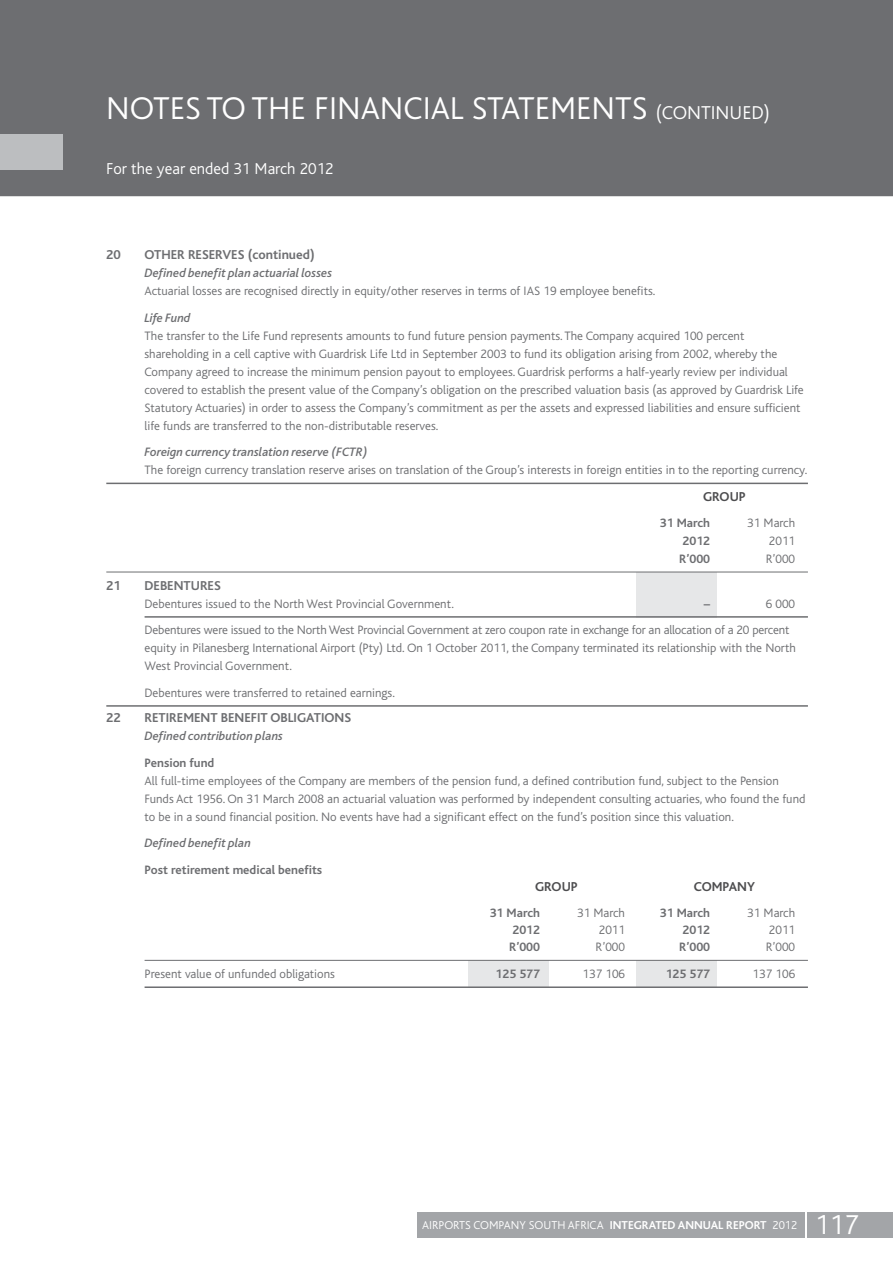
<style>
.page{position:relative;width:893px;height:1263px;background:#fff}
.page>*{position:absolute;margin:0;border:0;box-sizing:border-box;transform-origin:0 0}
.t1{font:300 33px "Bliss";color:#fff}
.t2{font:300 28.5px "Bliss";color:#fff}
.t3{font:300 19.5px "Bliss";color:#fff}
.t4{font:300 16.5px "Bliss";color:#fff}
.t5{font:700 13.5px "Bliss";color:#6d6e71}
.t6{font:700 13.5px "Bliss";color:#4d4d4f}
.t7{font:300 12.75px/18px "Bliss";color:#6d6e71}
.t8{font:italic 500 12.75px/26.5px "Bliss";color:#6d6e71}
.t9{font:700 12.75px "Bliss";color:#6d6e71}
.t10{font:300 12px "Bliss";color:#fff}
.s1{font-weight:500;font-style:italic}
.s2{font-weight:700;font-style:normal}
.s3{font-weight:700}
</style>
<div class="page">
<div style="left:0;top:0;width:893px;height:197px;background:#6d6e71"></div>
<div style="left:0;top:134px;width:62px;height:35px;background:#bcbec0"></div>
<div style="left:417px;top:1212px;width:388px;height:25px;background:#a3a5a8"></div>
<div style="left:807px;top:1212px;width:86px;height:25px;background:#a3a5a8"></div>
<div style="left:636px;top:960px;width:81px;height:26px;background:#e6e7e8"></div>
<div style="left:636px;top:572px;width:81px;height:45px;background:#e6e7e8"></div>
<div style="left:468px;top:960px;width:81px;height:26px;background:#e6e7e8"></div>
<hr style="left:106px;top:483px;width:702px;height:1px;background:#6d6e71">
<hr style="left:106px;top:572px;width:702px;height:1px;background:#6d6e71">
<hr style="left:145px;top:616px;width:663px;height:2px;background:#6d6e71">
<hr style="left:106px;top:705px;width:702px;height:2px;background:#6d6e71">
<hr style="left:145px;top:960px;width:663px;height:1px;background:#6d6e71">
<hr style="left:145px;top:986px;width:663px;height:2px;background:#6d6e71">
<p class="t1" style="left:106px;top:91px;width:20px">NOTES</p>
<p class="t1" style="left:206px;top:91px;width:64px">TO THE</p>
<p class="t1" style="left:314px;top:91px;width:224px">FINANCIAL STATEMENTS</p>
<p class="t3" style="left:656px;top:102px;width:116px">(continued)</p>
<p class="t4" style="left:106px;top:160px;width:229px">For the year ended 31 March 2012</p>
<p class="t5" style="left:106px;top:248px;width:30px">20 OT</p>
<p class="t5" style="left:161px;top:248px;width:155px">HER RESERVES (continued)</p>
<p class="t7" style="left:145px;top:264px;width:512px"><span class="s1">Defined benefit plan actuarial losses<br></span>Actuarial losses are recognised directly in equity/other reserves in terms of IAS 19 employee benefits.</p>
<p class="t8" style="left:145px;top:304px;width:48px">Life Fund</p>
<p class="t7" style="left:106px;top:327px;width:16px">T</p>
<p class="t7" style="left:145px;top:327px;width:661px;text-indent:6px">he transfer to the Life Fund represents amounts to fund future pension payments. The Company acquired 100 percent shareholding in a cell captive with Guardrisk Life Ltd in September 2003 to fund its obligation arising from 2002, whereby the Company agreed to increase the minimum pension payout to employees. Guardrisk performs a half-yearly review per individual covered to establish the present value of the Company’s obligation on the prescribed valuation basis (as approved by Guardrisk Life Statutory Actuaries) in order to assess the Company’s commitment as per the assets and expressed liabilities and ensure sufficient life funds are transferred to the non-distributable reserves.</p>
<p class="t8" style="left:145px;top:439px;width:225px">Foreign currency translation reserve (FCTR)</p>
<p class="t7" style="left:106px;top:461px;width:16px">T</p>
<p class="t7" style="left:151px;top:461px;width:658px">he foreign currency translation reserve arises on translation of the Group’s interests in foreign entities in to the reporting currency.</p>
<p class="t6" style="left:703px;top:489px;width:7px">GROUP</p>
<p class="t9" style="left:660px;top:516px;width:52px">31 March</p>
<p class="t7" style="left:747px;top:514px;width:49px">31 March</p>
<p class="t9" style="left:682px;top:534px;width:29px">2012</p>
<p class="t7" style="left:769px;top:532px;width:28px">2011</p>
<p class="t9" style="left:679px;top:552px;width:32px">R’000</p>
<p class="t7" style="left:766px;top:550px;width:31px">R’000</p>
<p class="t5" style="left:106px;top:578px;width:29px">21 DE</p>
<p class="t5" style="left:160px;top:578px;width:16px">BENTURE</p>
<p class="t5" style="left:214px;top:578px;width:8px">S</p>
<p class="t7" style="left:145px;top:595px;width:311px">Debentures issued to the N orth West Provincial Government.</p>
<p class="t9" style="left:704px;top:597px;width:8px">–</p>
<p class="t7" style="left:145px;top:590px;width:652px;line-height:26.5px;text-indent:621px">6 000<br>Debentures were issued to the N orth West Provincial Government at zero coupon rate in exchange for an allocation of a 20 percent</p>
<p class="t7" style="left:145px;top:639px;width:653px">equity in Pilanesberg I nternational Airport (Pty) Ltd. On 1 October 2011, the Company terminated its relationship with the N orth<br>West Provincial Government.</p>
<p class="t7" style="left:145px;top:684px;width:252px">Debentures were transferred to retained earnings.</p>
<p class="t5" style="left:106px;top:711px;width:27px">22 RET</p>
<p class="t5" style="left:166px;top:711px;width:37px">IREMENT</p>
<p class="t5" style="left:221px;top:711px;width:132px">BENEFIT OBLIGATIONS</p>
<p class="t8" style="left:145px;top:723px;width:140px">Defined contribution plans<br><span class="s2">Pension fund</span></p>
<p class="t7" style="left:145px;top:772px;width:662px">All full-time employees of the Company are members of the pension fund, a defined contribution fund, subject to the Pension<br>Funds Act 1956. On 31 M arch 2008 an actuarial valuation was performed by independent consulting actuaries, who found the fund to be in a sound financial position. No events have had a significant effect on the fund’s position since this valuation.</p>
<p class="t8" style="left:145px;top:830px;width:108px">Defined benefit plan</p>
<p class="t9" style="left:106px;top:863px;width:24px">P</p>
<p class="t9" style="left:151px;top:863px;width:173px">ost retirement medical benefits</p>
<p class="t6" style="left:535px;top:880px;width:8px">GROUP</p>
<p class="t6" style="left:694px;top:880px;width:38px">COMPAN</p>
<p class="t6" style="left:747px;top:880px;width:9px">Y</p>
<p class="t9" style="left:490px;top:906px;width:52px">31 March</p>
<p class="t7" style="left:577px;top:904px;width:49px">31 March</p>
<p class="t9" style="left:660px;top:906px;width:52px">31 March</p>
<p class="t7" style="left:747px;top:904px;width:49px">31 March</p>
<p class="t9" style="left:512px;top:923px;width:29px">2012</p>
<p class="t7" style="left:599px;top:921px;width:28px">2011</p>
<p class="t9" style="left:682px;top:923px;width:29px">2012</p>
<p class="t7" style="left:769px;top:921px;width:28px">2011</p>
<p class="t9" style="left:509px;top:941px;width:32px">R’000</p>
<p class="t7" style="left:596px;top:938px;width:31px">R’000</p>
<p class="t9" style="left:679px;top:941px;width:32px">R’000</p>
<p class="t7" style="left:766px;top:938px;width:31px">R’000</p>
<p class="t7" style="left:106px;top:965px;width:23px">P</p>
<p class="t7" style="left:151px;top:965px;width:186px">resent value of unfunded obligations</p>
<p class="t9" style="left:496px;top:967px;width:46px">125 577</p>
<p class="t7" style="left:582px;top:965px;width:44px">137 106</p>
<p class="t9" style="left:666px;top:967px;width:46px">125 577</p>
<p class="t7" style="left:753px;top:965px;width:44px">137 106</p>
<p class="t10" style="left:783px;top:1211px;width:55px">2012 ACSA</p>
<p class="t10" style="left:422px;top:1218px;width:381px">Airports Company South Africa <span class="s3">Integrated Annual</span> I ntegrated Annual</p>
<p class="t2" style="left:815px;top:1209px;width:62px">11717</p>
<p class="t10" style="left:726px;top:1223px;width:111px"><sup>Report</sup> 2012 Report</p>
</div>
